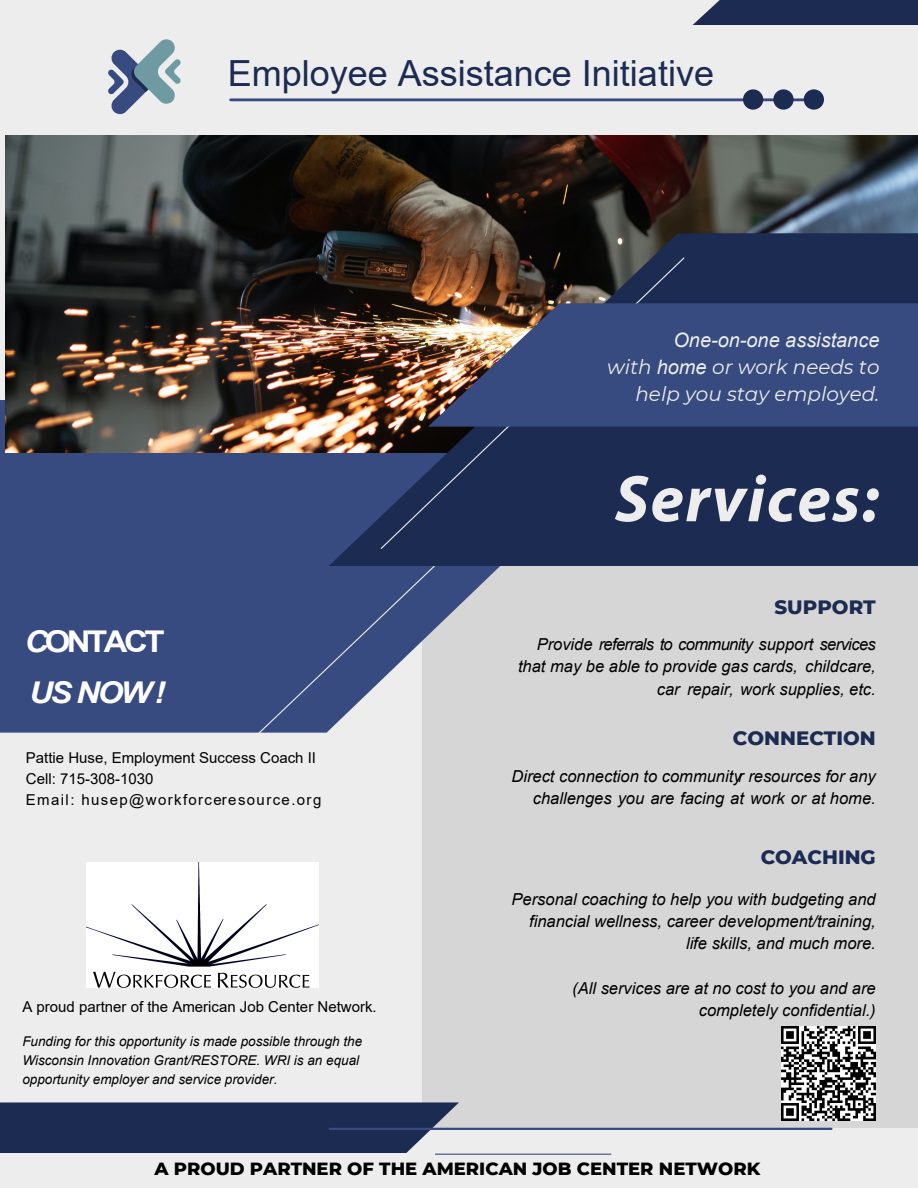
<style>
.page{position:relative;width:918px;height:1188px;background:#ededed}
.page>*{position:absolute;margin:0;border:0;box-sizing:border-box;transform-origin:0 0}
.t1{font:italic 700 66.45px "Myriad Pro";letter-spacing:.025em;color:#ededed}
.t2{font:36px "Arial";color:#1c2b52}
.t3{font:700 30px "Arial";letter-spacing:-.105em;color:#fff;scale:1.1 1}
.t4{font:italic 700 30px "Arial";color:#fff;scale:1.1 1}
.t5{font:italic 19.95px/27px "Montserrat";color:#ededed;text-align:right}
.t6{font:800 19.8px "Montserrat";color:#1c2b52}
.t7{font:800 18px "Montserrat";color:#000}
.t8{font:italic 16.5px/22.4px "Arial";color:#000;text-align:right}
.t9{font:15px/21px "Arial";color:#000}
.t10{font:italic 13.5px/18.9px "Arial";color:#000}
.s1{font-family:"Arial"}
.s2{font-style:italic}
</style>
<div class="page">
<div style="left:422px;top:546px;width:496px;height:582px;background:#d6d6d6"></div>
<svg style="left:0;top:400px;width:500px;height:332px;background:#425485"></svg>
<img style="left:5px;top:135px;width:913px;height:317px">
<svg style="left:250px;top:542px;width:210px;height:191px"></svg>
<svg style="left:329px;top:233px;width:589px;height:333px;background:#2b324e"></svg>
<svg style="left:0;top:1102px;width:459px;height:51px;background:#29375b"></svg>
<div style="left:692px;top:0;width:226px;height:25px;background:#1c2b52"></div>
<svg style="left:380px;top:256px;width:306px;height:294px;background:#333447"></svg>
<div style="left:428px;top:303px;width:490px;height:124px;background:#374b80"></div>
<svg style="left:108px;top:39px;width:73px;height:75px"></svg>
<hr style="left:231px;top:98px;width:581px;height:3px;background:#374b80">
<hr style="left:330px;top:1128px;width:501px;height:2px;background:#374b80">
<hr style="left:435px;top:1154px;width:176px;height:1px;background:#374b80">
<svg style="left:743px;top:89px;width:81px;height:21px"></svg>
<img style="left:87px;top:862px;width:232px;height:126px">
<img style="left:781px;top:1026px;width:94px;height:95px">
<h2 class="t2" style="left:228px;top:48px;width:488px">Employee Assistance Initiative</h2>
<p class="t5" style="left:607px;top:326px;width:274px"><span class="s1">One-on-one assistance<br></span>with <span class="s1">home</span> or work needs to help you stay employed.</p>
<p class="t3" style="left:24px;top:621px;width:129px"><span class="s2">C</span>ONTACT</p>
<p class="t4" style="left:29px;top:672px;width:125px">US NOW!</p>
<p class="t9" style="left:26px;top:747px;width:297px">Pattie Huse, Employment Success Coach II<br>Cell: 715-308-1030<br>Email: husep@workforceresource.org</p>
<p class="t9" style="left:22px;top:996px;width:356px">A proud partner of the American Job Center Network.</p>
<p class="t10" style="left:22px;top:1032px;width:341px">Funding for this opportunity is made possible through the<br>Wisconsin Innovation Grant/RESTORE. WRI is an equal opportunity employer and service provider.</p>
<p class="t1" style="left:615px;top:456px;width:266px">Services:</p>
<p class="t6" style="left:775px;top:595px;width:103px">SUPPORT</p>
<p class="t8" style="left:518px;top:634px;width:359px">Provide referrals to community support services that may be able to provide gas cards, childcare, car repair, work supplies, etc.</p>
<p class="t6" style="left:733px;top:726px;width:144px">CONNECTION</p>
<p class="t8" style="left:512px;top:765px;width:366px">Direct connection to community r resources for any challenges you are facing at work or at home.</p>
<p class="t6" style="left:761px;top:845px;width:117px">COACHING</p>
<p class="t8" style="left:512px;top:888px;width:366px">Personal coaching to help you with budgeting and financial wellness, career development/training, life skills, and much more.</p>
<p class="t8" style="left:572px;top:977px;width:305px">(All services are at no cost to you and are completely confidential.)</p>
<p class="t7" style="left:154px;top:1158px;width:607px">A PROUD PARTNER OF THE AMERICAN JOB CENTER NETWORK</p>
</div>
